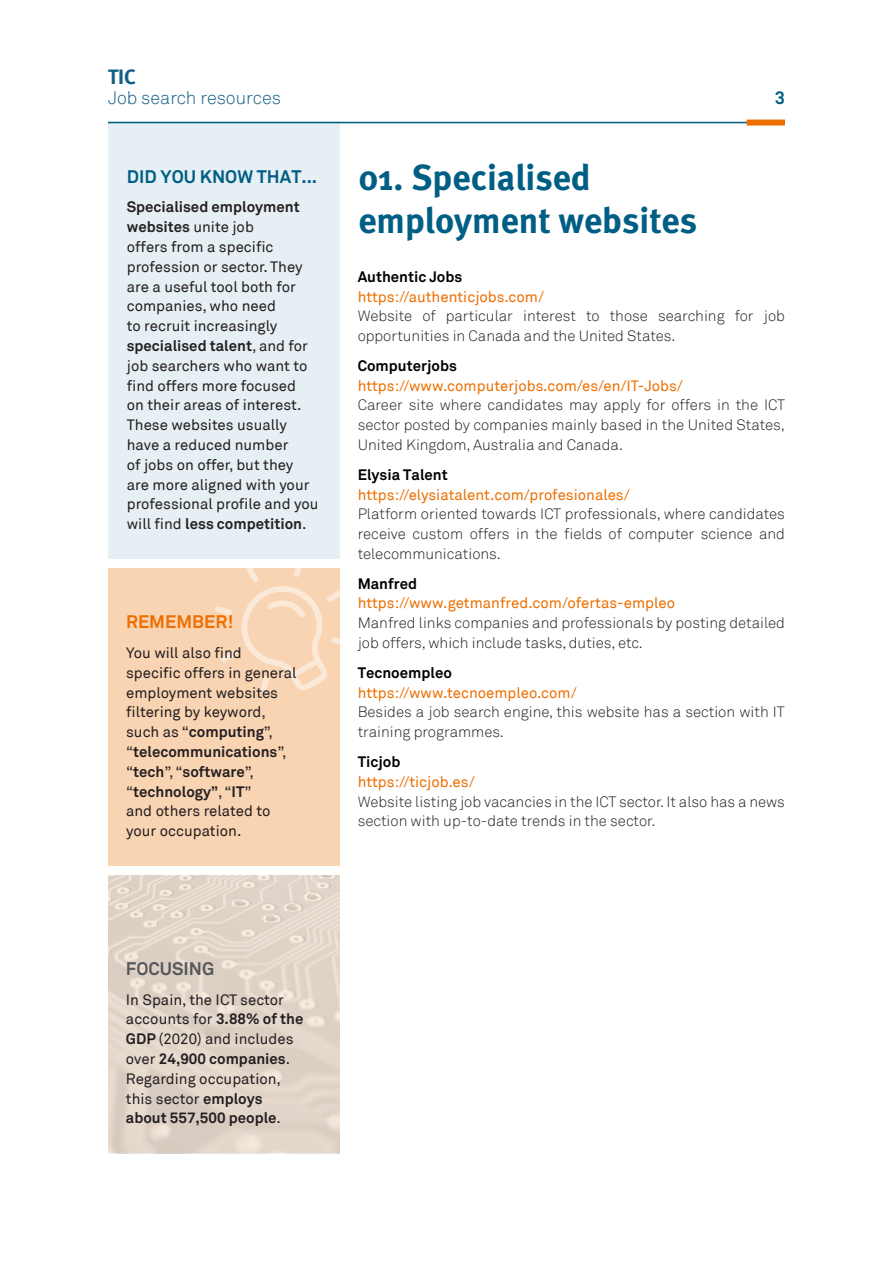
<style>
.page{position:relative;width:893px;height:1263px;background:#fff}
.page>*{position:absolute;margin:0;border:0;box-sizing:border-box;transform-origin:0 0}
.Títols_seccions{font:36px/43.2px "Meta Bold Turk";color:#005e85}
.t1{font:700 21px "Meta";color:#135e85}
.Titolets_Columna{font:700 18px "Akkurat";color:#005e85}
.t2{font:300 18px "Akkurat";color:#135e85}
.Titolets_Columna-2{font:700 18px "Akkurat";color:#ed6f00}
.Titolets_Columna-3{font:700 18px "Akkurat";color:#57585a}
.Cos_Esquerra{font:15px/19.8px "Akkurat";color:#231f20}
.Cos_justificat{font:300 15px/19.8px "Akkurat";color:#231f20}
.Cos_justificat-2{font:15px "Akkurat";color:#ed6f00}
.Nom_recursos{font:700 15px "Akkurat";color:#000}
.s1{font-weight:700}
</style>
<div class="page">
<hr style="left:108px;top:122px;width:677px;height:1px;background:#005e85">
<div style="left:747px;top:120px;width:38px;height:6px;background:#ed6f00"></div>
<div style="left:108px;top:569px;width:232px;height:297px;background:#f9d4b3"></div>
<svg style="left:215px;top:568px;width:125px;height:124px"></svg>
<div style="left:108px;top:122px;width:232px;height:437px;background:#e6eff3"></div>
<svg style="left:108px;top:876px;width:232px;height:277px;background:#e1d5ca"></svg>
<h2 class="t1" style="left:108px;top:64px;width:30px">TIC</h2>
<p class="t2" style="left:108px;top:87px;width:174px">Job search resources</p>
<p class="Titolets_Columna" style="left:127px;top:165px;width:192px">DID YOU KNOW THAT...</p>
<p class="Cos_Esquerra" style="left:127px;top:197px;width:183px"><span class="s1">Specialised employment websites</span> unite job<br>offers from a specific profession or sector. They are a useful tool both for companies, who need<br>to recruit increasingly <span class="s1">specialised talent</span>, and for job searchers who want to find offers more focused on their areas of interest.</p>
<p class="Cos_Esquerra" style="left:127px;top:415px;width:193px">These websites usually have a reduced number<br>of jobs on offer, but they are more aligned with your professional profile and you will find <span class="s1">less competition</span>.</p>
<p class="Titolets_Columna-2" style="left:126px;top:611px;width:109px">REMEMBER!</p>
<p class="Cos_Esquerra" style="left:126px;top:643px;width:172px">You will also find specific offers in general employment websites filtering by keyword, such as “<span class="s1">computing</span>”, “<span class="s1">telecommunications</span>”, “<span class="s1">tech</span>”, “<span class="s1">software</span>”, “<span class="s1">technology”</span>, “<span class="s1">IT</span>”<br>and others related to your occupation.</p>
<p class="Titolets_Columna" style="left:775px;top:86px;width:12px">3</p>
<p class="Títols_seccions" style="left:358px;top:155px;width:340px">01. Specialised employment websites</p>
<p class="Nom_recursos" style="left:358px;top:267px;width:106px">Authentic Jobs</p>
<p class="Cos_justificat-2" style="left:358px;top:287px;width:188px">https://authenticjobs.com/</p>
<p class="Cos_justificat" style="left:358px;top:306px;width:429px">Website of particular interest to those searching for job opportunities in Canada and the United States.</p>
<p class="Nom_recursos" style="left:358px;top:356px;width:101px">Computerjobs</p>
<p class="Cos_justificat-2" style="left:358px;top:376px;width:327px">https://www.computerjobs.com/es/en/IT-Jobs/</p>
<p class="Cos_justificat" style="left:358px;top:396px;width:429px;text-align:justify">Career site where candidates may apply for offers in the ICT sector posted by companies mainly based in the United States, United Kingdom, Australia and Canada.</p>
<p class="Nom_recursos" style="left:358px;top:465px;width:92px">Elysia Talent</p>
<p class="Cos_justificat-2" style="left:358px;top:485px;width:274px">https://elysiatalent.com/profesionales/</p>
<p class="Cos_justificat" style="left:358px;top:504px;width:429px;text-align:justify">Platform oriented towards ICT professionals, where candidates receive custom offers in the fields of computer science and telecommunications.</p>
<p class="Nom_recursos" style="left:358px;top:574px;width:61px">Manfred</p>
<p class="Cos_justificat-2" style="left:358px;top:594px;width:319px">https://www.getmanfred.com/ofertas-empleo</p>
<p class="Cos_justificat" style="left:358px;top:613px;width:429px">Manfred links companies and professionals by posting detailed job offers, which include tasks, duties, etc.</p>
<p class="Nom_recursos" style="left:358px;top:663px;width:96px">Tecnoempleo</p>
<p class="Cos_justificat-2" style="left:358px;top:683px;width:221px">https://www.tecnoempleo.com/</p>
<p class="Cos_justificat" style="left:358px;top:702px;width:429px">Besides a job search engine, this website has a section with IT training programmes.</p>
<p class="Nom_recursos" style="left:358px;top:752px;width:44px">Ticjob</p>
<p class="Cos_justificat-2" style="left:358px;top:772px;width:119px">https://ticjob.es/</p>
<p class="Cos_justificat" style="left:358px;top:792px;width:429px">Website listing job vacancies in the ICT sector. It also has a news section with up-to-date trends in the sector.</p>
<p class="Titolets_Columna-3" style="left:126px;top:957px;width:90px">FOCUSING</p>
<p class="Cos_Esquerra" style="left:126px;top:989px;width:179px">In Spain, the ICT sector accounts for <span class="s1">3.88% of the<br>GDP</span> (2020) and includes over <span class="s1">24,900 companies</span>.<br>Regarding occupation, this sector <span class="s1">employs about 557,500 people</span>.</p>
</div>
